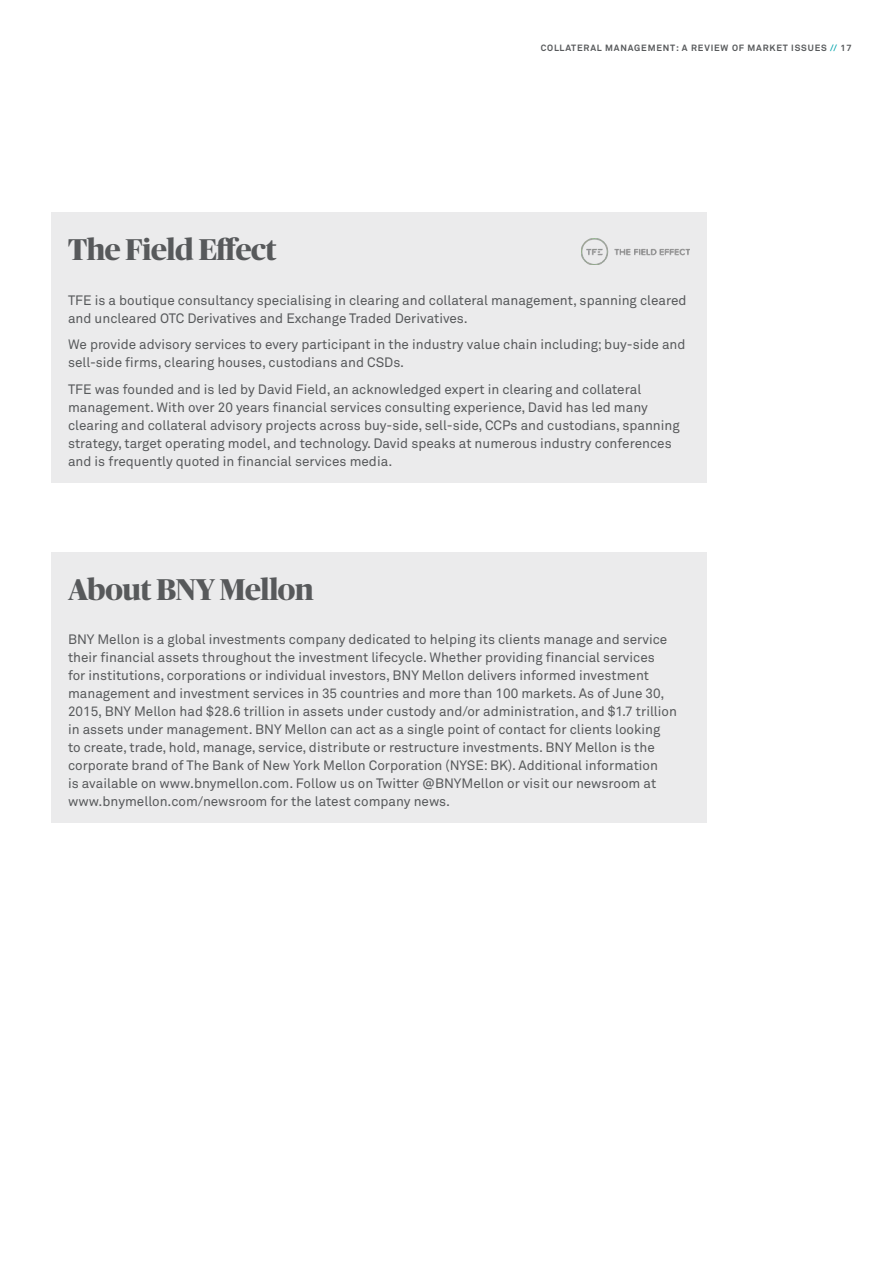
<style>
.page{position:relative;width:893px;height:1263px;background:#fff}
.page>*{position:absolute;margin:0;border:0;box-sizing:border-box;transform-origin:0 0}
.t1{font:700 30px "Publico Banner";letter-spacing:-.01em;color:#57595b}
.t2{font:13.5px/18px "Akkurat Pro";color:#57595b}
.t3{font:700 9px "Akkurat Pro";letter-spacing:.09em;color:#57595b}
.s1{color:#00a3ab}
</style>
<div class="page">
<div style="left:51px;top:213px;width:656px;height:270px;background:#ebebec"></div>
<img style="left:582px;top:238px;width:108px;height:27px">
<div style="left:51px;top:553px;width:656px;height:270px;background:#ebebec"></div>
<p class="t3" style="left:541px;top:42px;width:312px">COLLATERAL MANAGEMENT: A REVIEW OF MARKET ISSUES <span class="s1">//</span> 17</p>
<h1 class="t1" style="left:68px;top:228px;width:210px">The Field Effect</h1>
<p class="t2" style="left:68px;top:291px;width:620px">TFE is a boutique consultancy specialising in clearing and collateral management, spanning cleared and uncleared OTC Derivatives and Exchange Traded Derivatives.</p>
<p class="t2" style="left:68px;top:336px;width:619px">We provide advisory services to every participant in the industry value chain including; buy-side and sell-side firms, clearing houses, custodians and CSDs.</p>
<p class="t2" style="left:68px;top:380px;width:613px">TFE was founded and is led by David Field, an acknowledged expert in clearing and collateral management. With over 20 years financial services consulting experience, David has led many clearing and collateral advisory projects across buy-side, sell-side, CCPs and custodians, spanning strategy, target operating model, and technology. David speaks at numerous industry conferences and is frequently quoted in financial services media.</p>
<h1 class="t1" style="left:68px;top:568px;width:247px">About BNY Mellon</h1>
<p class="t2" style="left:68px;top:631px;width:610px">BNY Mellon is a global investments company dedicated to helping its clients manage and service their financial assets throughout the investment lifecycle. Whether providing financial services<br>for institutions, corporations or individual investors, BNY Mellon delivers informed investment management and investment services in 35 countries and more than 100 markets. As of June 30, 2015, BNY Mellon had $28.6 trillion in assets under custody and/or administration, and $1.7 trillion in assets under management. BNY Mellon can act as a single point of contact for clients looking<br>to create, trade, hold, manage, service, distribute or restructure investments. BNY Mellon is the corporate brand of The Bank of New York Mellon Corporation (NYSE: BK). Additional information<br>is available on www.bnymellon.com. Follow us on Twitter @BNYMellon or visit our newsroom at www.bnymellon.com/newsroom for the latest company news.</p>
</div>
